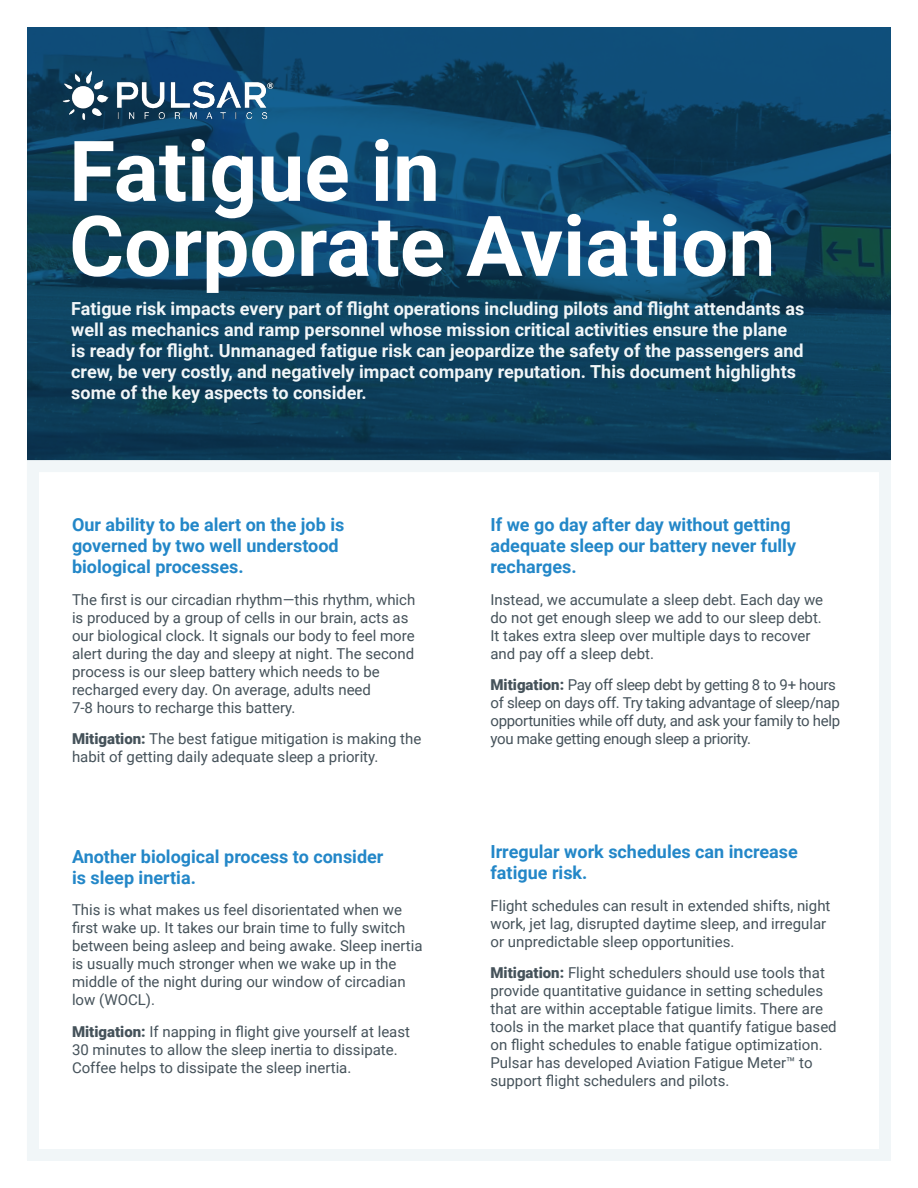
<style>
.page{position:relative;width:918px;height:1188px;background:#fff}
.page>*{position:absolute;margin:0;border:0;box-sizing:border-box;transform-origin:0 0}
.t1{font:700 84px/75px "Roboto";color:#fff}
.t2{font:700 18px/21px "Roboto";color:#f1f6f8}
.t3{font:700 18px/21px "Roboto";color:#2387c8}
.t4{font:15px/18px "Roboto";color:#45525a}
.t5{font:15px/18px "Roboto";letter-spacing:-.02em;color:#45525a}
.s1{font-weight:900}
</style>
<div class="page">
<img style="left:27px;top:27px;width:864px;height:433px">
<img style="left:63px;top:69px;width:211px;height:53px">
<div style="left:27px;top:460px;width:864px;height:701px;border:12px solid #f1f6f8"></div>
<p class="t1" style="left:69px;top:130px;width:708px">Fatigue in<br>Corporate Aviation</p>
<p class="t2" style="left:71px;top:298px;width:735px">Fatigue risk impacts every part of flight operations including pilots and flight attendants as well as mechanics and ramp personnel whose mission critical activities ensure the plane is ready for flight. Unmanaged fatigue risk can jeopardize the safety of the passengers and crew, be very costly, and negatively impact company reputation. This document highlights some of the key aspects to consider.</p>
<p class="t3" style="left:72px;top:513px;width:274px">Our ability to be alert on the job is governed by two well understood biological processes.</p>
<p class="t4" style="left:72px;top:590px;width:345px">The first is our circadian rhythm—this rhythm, which is produced by a group of cells in our brain, acts as our biological clock. It signals our body to feel more alert during the day and sleepy at night. The second process is our sleep battery which needs to be recharged every day. On average, adults need<br>7-8 hours to recharge this battery.</p>
<p class="t4" style="left:72px;top:729px;width:351px"><span class="s1">Mitigation:</span> The best fatigue mitigation is making the habit of getting daily adequate sleep a priority.</p>
<p class="t3" style="left:72px;top:845px;width:313px">Another biological process to consider is sleep inertia.</p>
<p class="t4" style="left:72px;top:900px;width:352px">This is what makes us feel disorientated when we first wake up. It takes our brain time to fully switch between being asleep and being awake. Sleep inertia is usually much stronger when we wake up in the middle of the night during our window of circadian low (WOCL).</p>
<p class="t4" style="left:72px;top:1022px;width:340px"><span class="s1">Mitigation:</span> If napping in flight give yourself at least<br>30 minutes to allow the sleep inertia to dissipate.<br>Coffee helps to dissipate the sleep inertia.</p>
<p class="t3" style="left:490px;top:513px;width:307px">If we go day after day without getting adequate sleep our battery never fully recharges.</p>
<p class="t4" style="left:490px;top:590px;width:334px">Instead, we accumulate a sleep debt. Each day we do not get enough sleep we add to our sleep debt.<br>It takes extra sleep over multiple days to recover and pay off a sleep debt.</p>
<p class="t5" style="left:490px;top:675px;width:351px"><span class="s1">Mitigation:</span> Pay off sleep debt by getting 8 to 9+ hours of sleep on days off. Try taking advantage of sleep/nap opportunities while off duty, and ask your family to help you make getting enough sleep a priority.</p>
<p class="t3" style="left:490px;top:840px;width:309px">Irregular work schedules can increase fatigue risk.</p>
<p class="t4" style="left:490px;top:896px;width:342px">Flight schedules can result in extended shifts, night work, jet lag, disrupted daytime sleep, and irregular or unpredictable sleep opportunities.</p>
<p class="t4" style="left:490px;top:963px;width:348px"><span class="s1">Mitigation:</span> Flight schedulers should use tools that provide quantitative guidance in setting schedules that are within acceptable fatigue limits. There are tools in the market place that quantify fatigue based on flight schedules to enable fatigue optimization.<br>Pulsar has developed Aviation Fatigue Meter™ to support flight schedulers and pilots.</p>
</div>
